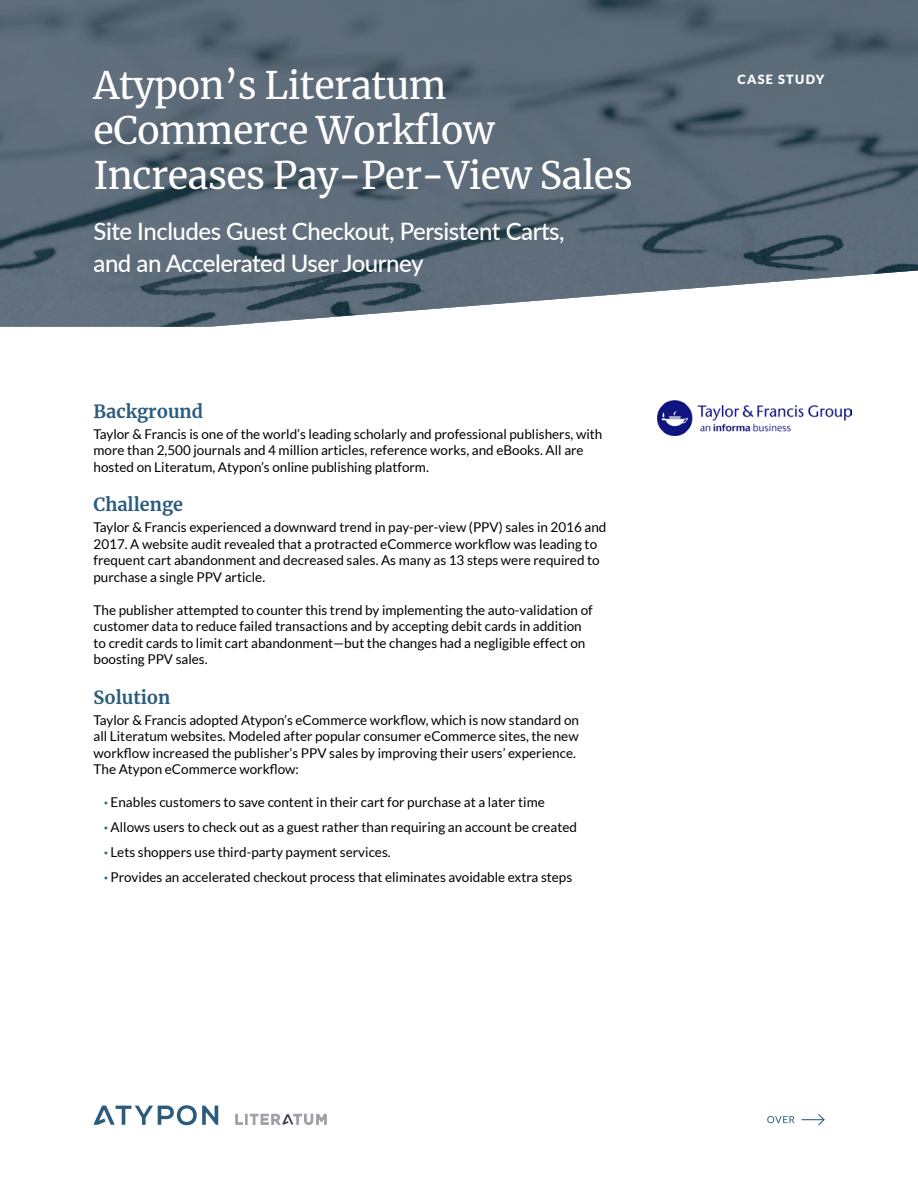
<style>
.page{position:relative;width:918px;height:1188px;background:#fff}
.page>*{position:absolute;margin:0;border:0;box-sizing:border-box;transform-origin:0 0}
.t1{font:37.5px/45px "Merriweather";letter-spacing:-.015em;color:#fff}
.t2{font:500 24px/32px "Lato";letter-spacing:-.02em;color:#fff}
.t3{font:700 18px "Merriweather";color:#2c5c7d}
.t4{font:13.5px/16.5px "Lato";color:#000}
.t5{font:900 12.75px "Lato";letter-spacing:.1em;color:#fff}
.s1{font-weight:900;color:#336e96}
</style>
<div class="page">
<svg style="left:0;top:0;width:918px;height:327px;background:#63717e"></svg>
<svg style="left:93px;top:1105px;width:125px;height:20px"></svg>
<img style="left:658px;top:400px;width:194px;height:36px">
<svg style="left:0;top:0;width:6px;height:6px"></svg>
<svg style="left:235px;top:1114px;width:92px;height:11px"></svg>
<svg style="left:767px;top:1116px;width:28px;height:7px"></svg>
<svg style="left:801px;top:1114px;width:24px;height:11px"></svg>
<h1 class="t1" style="left:94px;top:62px;width:541px">Atypon’s Literatum eCommerce Workflow<br>Increases Pay-Per-View Sales</h1>
<h2 class="t2" style="left:94px;top:214px;width:473px">Site Includes Guest Checkout, Persistent Carts, and an Accelerated User Journey</h2>
<h3 class="t3" style="left:94px;top:399px;width:111px">Background</h3>
<p class="t4" style="left:94px;top:425px;width:510px">Taylor &amp; Francis is one of the world’s leading scholarly and professional publishers, with more than 2,500 journals and 4 million articles, reference works, and eBooks. All are hosted on Literatum, Atypon’s online publishing platform.</p>
<h3 class="t3" style="left:94px;top:492px;width:91px">Challenge</h3>
<p class="t4" style="left:94px;top:519px;width:514px">Taylor &amp; Francis experienced a downward trend in pay-per-view (PPV) sales in 2016 and 2017. A website audit revealed that a protracted eCommerce workflow was leading to frequent cart abandonment and decreased sales. As many as 13 steps were required to purchase a single PPV article.</p>
<p class="t4" style="left:94px;top:601px;width:501px">The publisher attempted to counter this trend by implementing the auto-validation of customer data to reduce failed transactions and by accepting debit cards in addition to credit cards to limit cart abandonment—but the changes had a negligible effect on boosting PPV sales.</p>
<h3 class="t3" style="left:94px;top:685px;width:78px">Solution</h3>
<p class="t4" style="left:94px;top:711px;width:487px">Taylor &amp; Francis adopted Atypon’s eCommerce workflow, which is now standard on all Literatum websites. Modeled after popular consumer eCommerce sites, the new workflow increased the publisher’s PPV sales by improving their users’ experience.<br>The Atypon eCommerce workflow:</p>
<p class="t4" style="left:104px;top:790px;width:474px;line-height:25px"><span class="s1">·</span> Enables customers to save content in their cart for purchase at a later time<br><span class="s1">·</span> Allows users to check out as a guest rather than requiring an account be created <span class="s1">·</span> Lets shoppers use third-party payment services.<br><span class="s1">·</span> Provides an accelerated checkout process that eliminates avoidable extra steps</p>
<p class="t5" style="left:738px;top:72px;width:88px">CASE STUDY</p>
</div>
